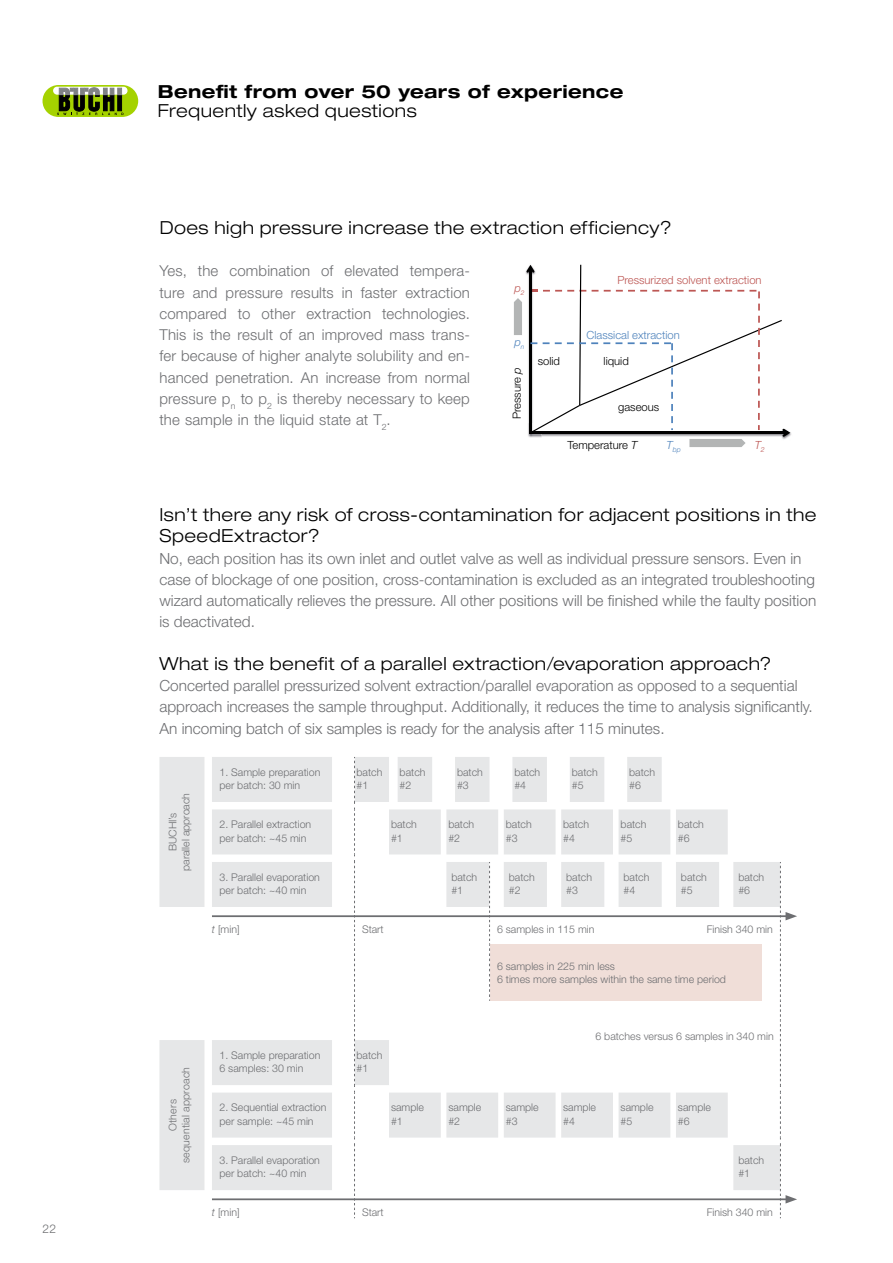
<style>
.page{position:relative;width:893px;height:1263px;background:#fff}
.page>*{position:absolute;margin:0;border:0;box-sizing:border-box;transform-origin:0 0}
.EN_Title{font:300 expanded 18px/21.3px "Helvetica Neue LT Std";letter-spacing:.025em;color:#000}
._4_Seite_Headline{font:700 expanded 18px "Helvetica Neue LT Std";letter-spacing:.02em;color:#000}
._5_Seite_Subline{font:300 expanded 18px "Helvetica Neue LT Std";letter-spacing:.025em;color:#000}
.Tabelle_Text{font:300 15.45px/21.3px "Helvetica Neue LT Std";color:#6d6e71}
.EN_Body_text_justifi{font:300 15px/21.3px "Helvetica Neue LT Std";letter-spacing:.01em;color:#6d6e71;text-align:justify}
.t1{font:300 12px "Helvetica Neue LT Std";color:#6d6e71}
.t2{font:300 11.25px "Helvetica Neue LT Std";color:#000}
.t3{font:300 11.25px "Helvetica Neue LT Std";color:#bd5754}
.t4{font:300 11.25px "Helvetica Neue LT Std";color:#4f83bc}
.t5{font:italic 300 11.25px "Helvetica Neue LT Std";color:#bd5754}
.t6{font:italic 300 11.25px "Helvetica Neue LT Std";color:#4f83bc}
.t7{font:300 10.65px/13.2px "Helvetica Neue LT Std";color:#6d6e71}
.t8{font:300 10.65px "Helvetica Neue LT Std";letter-spacing:.025em;color:#6d6e71}
.t9{font:italic 300 7.05px "Helvetica Neue LT Std";color:#4f83bc}
.s1{font-style:italic}
</style>
<div class="page">
<div style="left:43px;top:85px;width:95px;height:32px;background:#a5d200;border-radius:16px"></div>
<div style="left:53px;top:87px;width:75px;height:8px;background:#fff;border-radius:4px"></div>
<svg style="left:57px;top:88px;width:66px;height:27px"></svg>
<svg style="left:514px;top:265px;width:276px;height:182px"></svg>
<svg style="left:159px;top:757px;width:46px;height:433px;fill:#e6e7e8"></svg>
<svg style="left:212px;top:757px;width:568px;height:433px"></svg>
<div style="left:490px;top:944px;width:271px;height:57px;background:#f0ded8"></div>
<svg style="left:354px;top:757px;width:1px;height:461px"></svg>
<svg style="left:489px;top:862px;width:1px;height:139px"></svg>
<hr style="left:212px;top:915px;width:576px;height:2px;background:#6d6e71">
<hr style="left:212px;top:1198px;width:576px;height:2px;background:#6d6e71">
<svg style="left:780px;top:862px;width:17px;height:356px"></svg>
<p class="t1" style="left:43px;top:1221px;width:15px">22</p>
<p class="_4_Seite_Headline" style="left:158px;top:81px;width:467px">Benefit from over 50 years of experience</p>
<p class="_5_Seite_Subline" style="left:158px;top:100px;width:260px">Frequently asked questions</p>
<p class="EN_Title" style="left:160px;top:217px;width:513px">Does high pressure increase the extraction efficiency?</p>
<p class="EN_Body_text_justifi" style="left:159px;top:260px;width:312px">Yes, the combination of elevated tempera&shy;ture and pressure results in faster extraction compared to other extraction technologies.<br>This is the result of an improved mass trans&shy;fer because of higher analyte solubility and en&shy;hanced penetration. An increase from normal pressure p<sub>n</sub> to p<sub>2</sub> is thereby necessary to keep the sample in the liquid state at T<sub>2</sub>.</p>
<p class="t3" style="left:617px;top:273px;width:146px">Pressurized solvent extraction</p>
<p class="t5" style="left:514px;top:282px;width:12px">p<sub>2</sub></p>
<p class="t4" style="left:587px;top:328px;width:95px">Classical extraction</p>
<p class="t6" style="left:514px;top:335px;width:11px">p<sub>n</sub></p>
<p class="t2" style="left:538px;top:354px;width:24px">solid</p>
<p class="t2" style="left:604px;top:354px;width:27px">liquid</p>
<p class="t2" style="left:618px;top:400px;width:43px">gaseous</p>
<p class="t2" style="left:510px;top:419px;width:54px;rotate:-90deg">Pressure <span class="s1">p</span></p>
<p class="t2" style="left:568px;top:438px;width:71px">Temperature <span class="s1">T</span></p>
<p class="t9" style="left:666px;top:445px;width:16px"><sup>T</sup>bp</p>
<p class="t5" style="left:755px;top:438px;width:12px">T<sub>2</sub></p>
<p class="EN_Title" style="left:159px;top:504px;width:659px">Isn’t there any risk of cross-contamination for adjacent positions in the<br>SpeedExtractor?</p>
<p class="Tabelle_Text" style="left:159px;top:547px;width:658px">No, each position has its own inlet and outlet valve as well as individual pressure sensors. Even in case of blockage of one position, cross-contamination is excluded as an integrated troubleshooting wizard automatically relieves the pressure. All other positions will be finished while the faulty position is deactivated.</p>
<p class="EN_Title" style="left:159px;top:652px;width:613px">What is the benefit of a parallel extraction/evaporation approach?</p>
<p class="Tabelle_Text" style="left:159px;top:675px;width:655px">Concerted parallel pressurized solvent extraction/parallel evaporation as opposed to a sequential approach increases the sample throughput. Additionally, it reduces the time to analysis significantly.<br>An incoming batch of six samples is ready for the analysis after 115 minutes.</p>
<p class="t7" style="left:179px;top:871px;width:80px;rotate:-90deg">parallel approach</p>
<p class="t7" style="left:166px;top:851px;width:40px;rotate:-90deg">BUCHI’s</p>
<p class="t8" style="left:179px;top:1163px;width:98px;rotate:-90deg">sequential approach</p>
<p class="t7" style="left:166px;top:1131px;width:33px;rotate:-90deg">Others</p>
<p class="t7" style="left:219px;top:765px;width:102px">1. Sample preparation</p>
<p class="t7" style="left:219px;top:778px;width:82px">per batch: 30 min</p>
<p class="t7" style="left:356px;top:765px;width:27px">batch #1</p>
<p class="t7" style="left:400px;top:765px;width:27px">batch #2</p>
<p class="t7" style="left:457px;top:765px;width:27px">batch #3</p>
<p class="t7" style="left:514px;top:765px;width:27px">batch #4</p>
<p class="t7" style="left:572px;top:765px;width:27px">batch #5</p>
<p class="t7" style="left:629px;top:765px;width:27px">batch #6</p>
<p class="t7" style="left:219px;top:818px;width:93px">2. Parallel extraction per batch: ~45 min</p>
<p class="t7" style="left:391px;top:818px;width:27px">batch #1</p>
<p class="t7" style="left:448px;top:818px;width:27px">batch #2</p>
<p class="t7" style="left:506px;top:818px;width:27px">batch #3</p>
<p class="t7" style="left:563px;top:818px;width:27px">batch #4</p>
<p class="t7" style="left:621px;top:818px;width:27px">batch #5</p>
<p class="t7" style="left:678px;top:818px;width:27px">batch #6</p>
<p class="t7" style="left:219px;top:870px;width:102px">3. Parallel evaporation</p>
<p class="t7" style="left:219px;top:883px;width:89px">per batch: ~40 min</p>
<p class="t7" style="left:451px;top:870px;width:27px">batch #1</p>
<p class="t7" style="left:509px;top:870px;width:27px">batch #2</p>
<p class="t7" style="left:566px;top:870px;width:27px">batch #3</p>
<p class="t7" style="left:624px;top:870px;width:27px">batch #4</p>
<p class="t7" style="left:681px;top:870px;width:27px">batch #5</p>
<p class="t7" style="left:738px;top:870px;width:27px">batch #6</p>
<p class="t7" style="left:212px;top:923px;width:29px"><span class="s1">t</span> [min]</p>
<p class="t7" style="left:362px;top:923px;width:23px">Start</p>
<p class="t7" style="left:497px;top:923px;width:99px">6 samples in 115 min</p>
<p class="t7" style="left:707px;top:923px;width:68px">Finish 340 min</p>
<p class="t7" style="left:497px;top:959px;width:120px">6 samples in 225 min less</p>
<p class="t7" style="left:497px;top:972px;width:230px">6 times more samples within the same time period</p>
<p class="t7" style="left:219px;top:1048px;width:102px">1. Sample preparation</p>
<p class="t7" style="left:219px;top:1061px;width:85px">6 samples: 30 min</p>
<p class="t7" style="left:356px;top:1048px;width:27px">batch #1</p>
<p class="t7" style="left:595px;top:1029px;width:180px">6 batches versus 6 samples in 340 min</p>
<p class="t7" style="left:219px;top:1101px;width:109px">2. Sequential extraction per sample: ~45 min</p>
<p class="t7" style="left:391px;top:1101px;width:34px">sample #1</p>
<p class="t7" style="left:448px;top:1101px;width:34px">sample #2</p>
<p class="t7" style="left:506px;top:1101px;width:34px">sample #3</p>
<p class="t7" style="left:563px;top:1101px;width:34px">sample #4</p>
<p class="t7" style="left:621px;top:1101px;width:34px">sample #5</p>
<p class="t7" style="left:678px;top:1101px;width:34px">sample #6</p>
<p class="t7" style="left:219px;top:1153px;width:102px">3. Parallel evaporation</p>
<p class="t7" style="left:219px;top:1166px;width:89px">per batch: ~40 min</p>
<p class="t7" style="left:738px;top:1153px;width:27px">batch #1</p>
<p class="t7" style="left:212px;top:1206px;width:29px"><span class="s1">t</span> [min]</p>
<p class="t7" style="left:362px;top:1206px;width:23px">Start</p>
<p class="t7" style="left:707px;top:1206px;width:68px">Finish 340 min</p>
</div>
